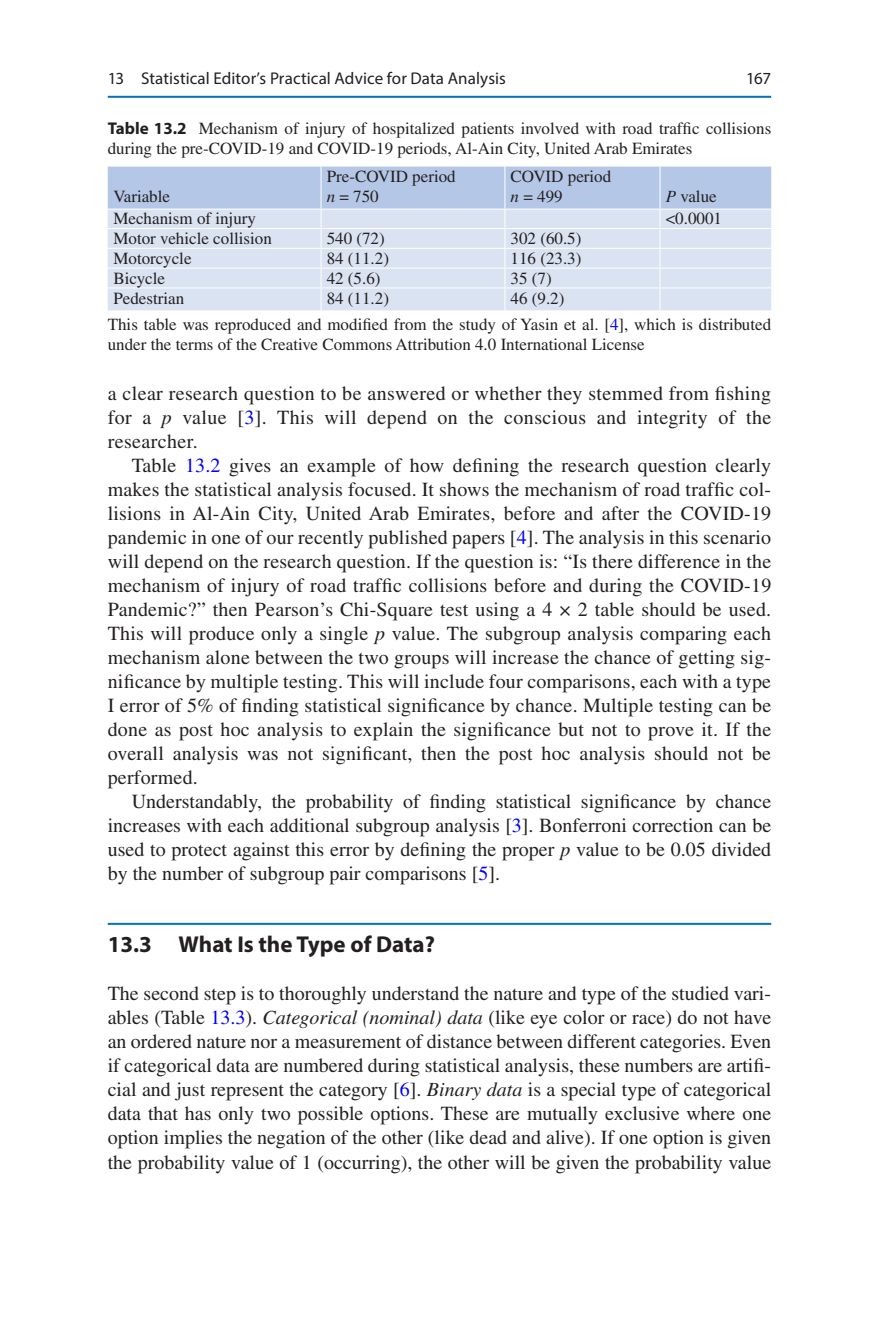
<style>
.page{position:relative;width:879px;height:1333px;background:#fff}
.page>*{position:absolute;margin:0;border:0;box-sizing:border-box;transform-origin:0 0}
._1_hd{font:700 23px "Myriad Pro";color:#231f20}
.Text{font:20px/24px "Times LT Std";letter-spacing:.01em;color:#231f20;text-align:justify}
.Text_flush{font:20px/24px "Times LT Std";color:#231f20;text-align:justify}
.T_Body{font:17px/20px "Times LT Std";color:#231f20}
.t1{font:17px "Myriad Pro";letter-spacing:.005em;color:#231f20}
.T_Head{font:17px "Times LT Std";color:#231f20}
.s1{font-family:"Myriad Pro";font-weight:700}
.s2{font-style:italic}
.s3{color:#00f}
</style>
<div class="page">
<svg style="left:108px;top:166px;width:663px;height:144px;background:#d0dcef"></svg>
<hr style="left:108px;top:922px;width:663px;height:2px;background:#0073bc">
<hr style="left:108px;top:96px;width:663px;height:2px;background:#0073bc">
<p class="t1" style="left:108px;top:68px;width:399px">13 Statistical Editor’s Practical Advice for Data Analysis</p>
<p class="t1" style="left:746px;top:68px;width:27px">167</p>
<p class="T_Body" style="left:108px;top:118px;width:665px"><span class="s1">Table 13.2</span> Mechanism of injury of hospitalized patients involved with road traffic collisions during the pre-COVID-19 and COVID-19 periods, Al-Ain City, United Arab Emirates</p>
<p class="T_Head" style="left:113px;top:187px;width:58px">Variable</p>
<p class="T_Head" style="left:327px;top:167px;width:130px">Pre-COVID period</p>
<p class="T_Head" style="left:327px;top:187px;width:54px"><span class="s2">n</span> = 750</p>
<p class="T_Head" style="left:510px;top:167px;width:102px">COVID period</p>
<p class="T_Head" style="left:510px;top:187px;width:54px"><span class="s2">n</span> = 499</p>
<p class="T_Head" style="left:666px;top:187px;width:53px"><span class="s2">P</span> value</p>
<p class="T_Body" style="left:113px;top:208px;width:144px">Mechanism of injury</p>
<p class="T_Body" style="left:666px;top:208px;width:58px">&lt;0.0001</p>
<p class="T_Body" style="left:113px;top:228px;width:160px">Motor vehicle collision</p>
<p class="T_Body" style="left:327px;top:228px;width:60px">540 (72)</p>
<p class="T_Body" style="left:510px;top:228px;width:72px">302 (60.5)</p>
<p class="T_Body" style="left:113px;top:248px;width:80px">Motorcycle</p>
<p class="T_Body" style="left:327px;top:248px;width:64px">84 (11.2)</p>
<p class="T_Body" style="left:510px;top:248px;width:72px">116 (23.3)</p>
<p class="T_Body" style="left:113px;top:268px;width:53px">Bicycle</p>
<p class="T_Body" style="left:327px;top:268px;width:55px">42 (5.6)</p>
<p class="T_Body" style="left:510px;top:268px;width:43px">35 (7)</p>
<p class="T_Body" style="left:113px;top:288px;width:72px">Pedestrian</p>
<p class="T_Body" style="left:327px;top:288px;width:64px">84 (11.2)</p>
<p class="T_Body" style="left:510px;top:288px;width:55px">46 (9.2)</p>
<p class="T_Body" style="left:108px;top:314px;width:665px">This table was reproduced and modified from the study of Yasin et al. [<span class="s3">4</span>], which is distributed under the terms of the Creative Commons Attribution 4.0 International License</p>
<p class="Text" style="left:108px;top:381px;width:665px">a clear research question to be answered or whether they stemmed from fishing for a <span class="s2">p</span> value [<span class="s3">3</span>]. This will depend on the conscious and integrity of the researcher.</p>
<p class="Text" style="left:108px;top:453px;width:665px;text-indent:24px">Table <span class="s3">13.2</span> gives an example of how defining the research question clearly makes the statistical analysis focused. It shows the mechanism of road traffic col&shy;lisions in Al-Ain City, United Arab Emirates, before and after the COVID-19 pandemic in one of our recently published papers [<span class="s3">4</span>]. The analysis in this scenario will depend on the research question. If the question is: “Is there difference in the mechanism of injury of road traffic collisions before and during the COVID-19<br>Pandemic?” then Pearson’s Chi-Square test using a 4 × 2 table should be used.<br>This will produce only a single <span class="s2">p</span> value. The subgroup analysis comparing each mechanism alone between the two groups will increase the chance of getting sig&shy;nificance by multiple testing. This will include four comparisons, each with a type I error of 5% of finding statistical significance by chance. Multiple testing can be done as post hoc analysis to explain the significance but not to prove it. If the overall analysis was not significant, then the post hoc analysis should not be performed.</p>
<p class="Text" style="left:108px;top:789px;width:665px;text-indent:24px">Understandably, the probability of finding statistical significance by chance increases with each additional subgroup analysis [<span class="s3">3</span>]. Bonferroni correction can be used to protect against this error by defining the proper <span class="s2">p</span> value to be 0.05 divided by the number of subgroup pair comparisons [<span class="s3">5</span>].</p>
<h2 class="_1_hd" style="left:108px;top:929px;width:329px">13.3 What Is the Type of Data?</h2>
<p class="Text_flush" style="left:108px;top:981px;width:665px">The second step is to thoroughly understand the nature and type of the studied vari&shy;ables (Table <span class="s3">13.3</span>). <span class="s2">Categorical (nominal) data</span> (like eye color or race) do not have an ordered nature nor a measurement of distance between different categories. Even if categorical data are numbered during statistical analysis, these numbers are artifi&shy;cial and just represent the category [<span class="s3">6</span>]. <span class="s2">Binary data</span> is a special type of categorical data that has only two possible options. These are mutually exclusive where one option implies the negation of the other (like dead and alive). If one option is given the probability value of 1 (occurring), the other will be given the probability value</p>
</div>
